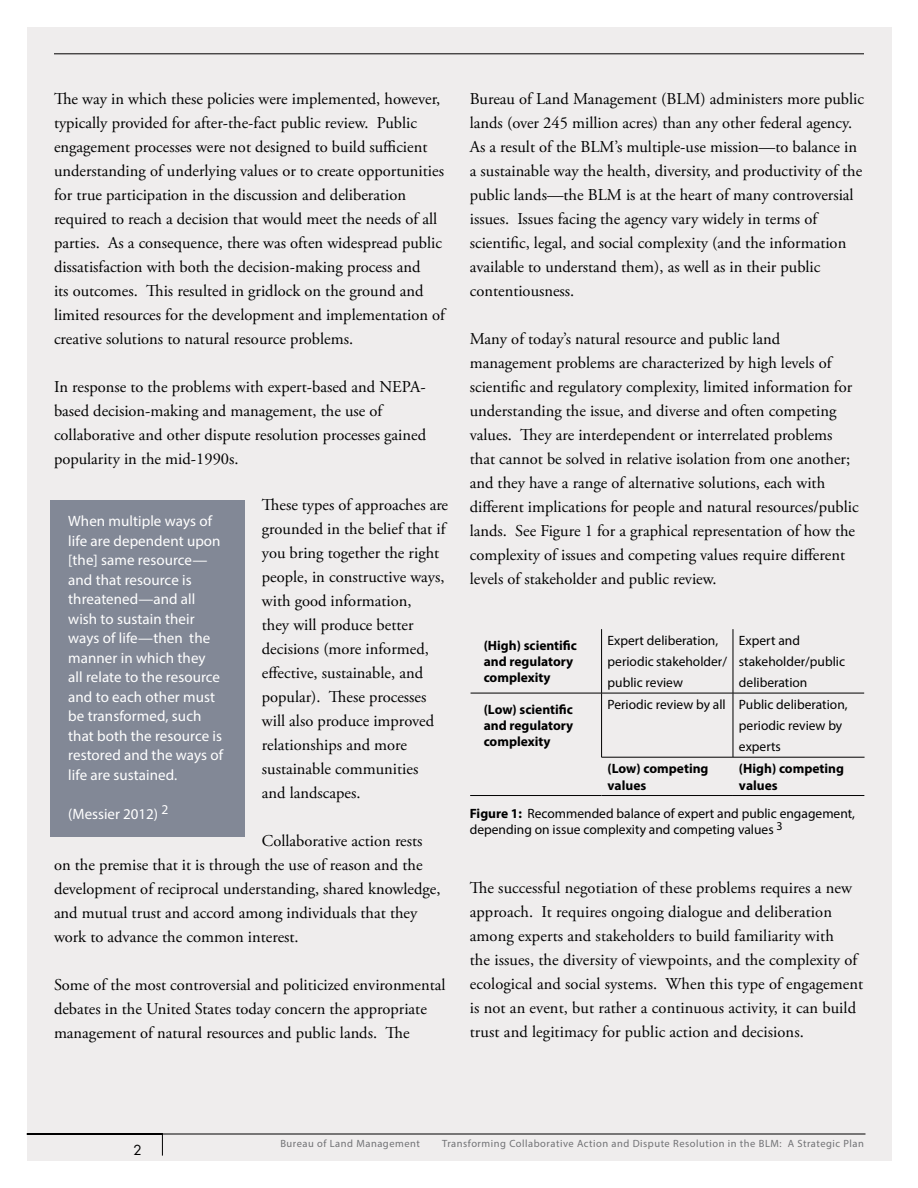
<style>
.page{position:relative;width:918px;height:1188px;background:#fff}
.page>*{position:absolute;margin:0;border:0;box-sizing:border-box;transform-origin:0 0}
.body_text{font:16.5px/24px "Adobe Garamond Pro";color:#000}
.Sidebar_Boxes{font:15px/19.5px "Myriad Pro";letter-spacing:.005em;color:#fff}
.New_Chart_Text_No_In{font:13.5px/21px "Myriad Pro";color:#000}
.NewChartText{font:700 13.5px/16.2px "Myriad Pro";color:#000}
.body_text-2{font:13.5px/16.2px "Myriad Pro";color:#000}
.t1{font:13.5px "Futura";color:#000}
.t2{font:10.5px "Myriad Pro";letter-spacing:.05em;color:#717275}
.s1{font-weight:700}
</style>
<div class="page">
<div style="left:27px;top:27px;width:864px;height:1134px;background:#efeded"></div>
<svg style="left:26px;top:1134px;width:840px;height:22px"></svg>
<hr style="left:54px;top:54px;width:810px;height:1px;background:#000">
<hr style="left:601px;top:757px;width:132px;height:1px;background:#000">
<hr style="left:733px;top:757px;width:132px;height:1px;background:#000">
<hr style="left:470px;top:795px;width:132px;height:1px;background:#000">
<hr style="left:602px;top:795px;width:131px;height:1px;background:#000">
<hr style="left:733px;top:795px;width:131px;height:1px;background:#000">
<hr style="left:601px;top:629px;width:1px;height:64px;background:#000">
<hr style="left:733px;top:629px;width:1px;height:64px;background:#000">
<hr style="left:471px;top:693px;width:131px;height:1px;background:#000">
<hr style="left:602px;top:693px;width:131px;height:1px;background:#000">
<hr style="left:601px;top:693px;width:1px;height:64px;background:#000">
<hr style="left:733px;top:693px;width:131px;height:1px;background:#000">
<hr style="left:733px;top:693px;width:1px;height:64px;background:#000">
<div style="left:50px;top:500px;width:194px;height:337px;background:#828896"></div>
<p class="body_text" style="left:54px;top:87px;width:393px">The way in which these policies were implemented, however, typically provided for after-the-fact public review. Public engagement processes were not designed to build sufficient understanding of underlying values or to create opportunities for true participation in the discussion and deliberation required to reach a decision that would meet the needs of all parties. As a consequence, there was often widespread public dissatisfaction with both the decision-making process and<br>its outcomes. This resulted in gridlock on the ground and limited resources for the development and implementation of creative solutions to natural resource problems.</p>
<p class="body_text" style="left:54px;top:375px;width:374px">In response to the problems with expert-based and NEPA&shy;based decision-making and management, the use of collaborative and other dispute resolution processes gained popularity in the mid-1990s.</p>
<p class="body_text" style="left:262px;top:494px;width:188px">These types of approaches are grounded in the belief that if you bring together the right people, in constructive ways, with good information,<br>they will produce better decisions (more informed, effective, sustainable, and popular). These processes will also produce improved relationships and more sustainable communities<br>and landscapes.</p>
<p class="body_text" style="left:54px;top:830px;width:388px;text-indent:208px">Collaborative action rests on the premise that it is through the use of reason and the development of reciprocal understanding, shared knowledge, and mutual trust and accord among individuals that they work to advance the common interest.</p>
<p class="body_text" style="left:54px;top:974px;width:393px">Some of the most controversial and politicized environmental debates in the United States today concern the appropriate management of natural resources and public lands. The</p>
<p class="Sidebar_Boxes" style="left:68px;top:511px;width:156px">When multiple ways of life are dependent upon [the] same resource— and that resource is threatened—and all wish to sustain their ways of life—then the manner in which they all relate to the resource and to each other must be transformed, such that both the resource is restored and the ways of life are sustained.</p>
<p class="Sidebar_Boxes" style="left:68px;top:804px;width:102px">(Messier 2012) <sup>2</sup></p>
<p class="body_text" style="left:470px;top:87px;width:396px">Bureau of Land Management (BLM) administers more public lands (over 245 million acres) than any other federal agency.<br>As a result of the BLM’s multiple-use mission—to balance in a sustainable way the health, diversity, and productivity of the public lands—the BLM is at the heart of many controversial issues. Issues facing the agency vary widely in terms of scientific, legal, and social complexity (and the information available to understand them), as well as in their public contentiousness.</p>
<p class="body_text" style="left:470px;top:327px;width:391px">Many of today’s natural resource and public land management problems are characterized by high levels of scientific and regulatory complexity, limited information for understanding the issue, and diverse and often competing values. They are interdependent or interrelated problems that cannot be solved in relative isolation from one another; and they have a range of alternative solutions, each with different implications for people and natural resources/public lands. See Figure 1 for a graphical representation of how the complexity of issues and competing values require different levels of stakeholder and public review.</p>
<p class="NewChartText" style="left:484px;top:637px;width:95px">(High) scientific and regulatory complexity</p>
<p class="New_Chart_Text_No_In" style="left:608px;top:630px;width:121px">Expert deliberation, periodic stakeholder/ public review</p>
<p class="New_Chart_Text_No_In" style="left:739px;top:630px;width:108px">Expert and stakeholder/public deliberation</p>
<p class="NewChartText" style="left:484px;top:701px;width:91px;text-align:justify">(Low) scientific and regulatory complexity</p>
<p class="New_Chart_Text_No_In" style="left:608px;top:694px;width:120px">Periodic review by all</p>
<p class="New_Chart_Text_No_In" style="left:739px;top:694px;width:110px">Public deliberation, periodic review by experts</p>
<p class="NewChartText" style="left:608px;top:760px;width:102px">(Low) competing values</p>
<p class="NewChartText" style="left:739px;top:760px;width:107px">(High) competing values</p>
<p class="body_text-2" style="left:470px;top:805px;width:387px"><span class="s1">Figure 1:</span> Recommended balance of expert and public engagement, depending on issue complexity and competing values <sup>3</sup></p>
<p class="body_text" style="left:470px;top:876px;width:395px">The successful negotiation of these problems requires a new approach. It requires ongoing dialogue and deliberation among experts and stakeholders to build familiarity with<br>the issues, the diversity of viewpoints, and the complexity of ecological and social systems. When this type of engagement is not an event, but rather a continuous activity, it can build trust and legitimacy for public action and decisions.</p>
<p class="t1" style="left:133px;top:1141px;width:10px">2</p>
<p class="t2" style="left:280px;top:1137px;width:141px">Bureau of Land Management</p>
<p class="t2" style="left:442px;top:1137px;width:423px">Transforming Collaborative Action and Dispute Resolution in the BLM: A Strategic Plan</p>
</div>
